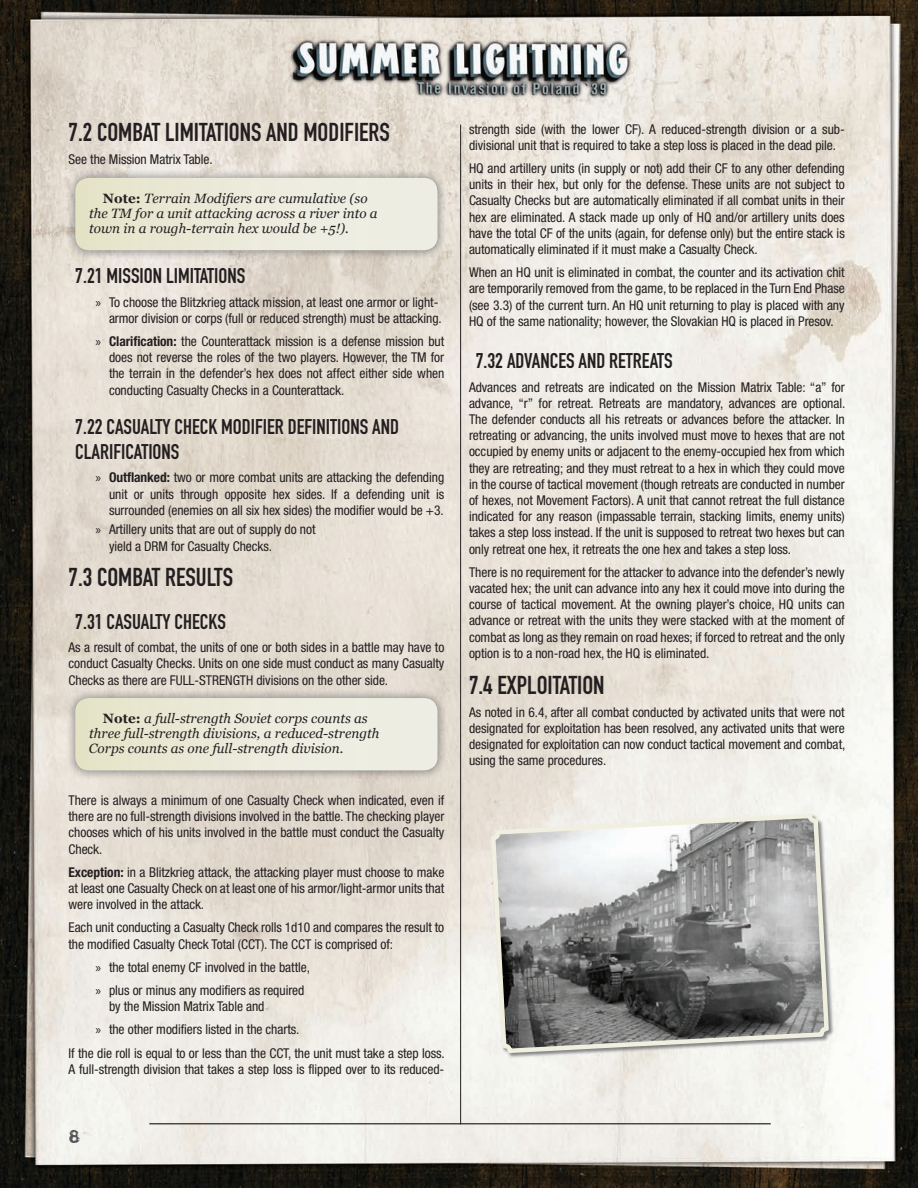
<style>
.page{position:relative;width:918px;height:1188px;background:#fff}
.page>*{position:absolute;margin:0;border:0;box-sizing:border-box;transform-origin:0 0}
.t1{font:25.5px "DIN Engschrift Std";color:#231f20}
.t2{font:21px/25.5px "DIN Engschrift Std";color:#231f20}
.t3{font:16.5px "Adler";color:#555657}
.t4{font:condensed 13.5px/16.2px "Helvetica Neue";letter-spacing:-.005em;color:#231f20;text-align:justify}
.t5{font:italic 13.5px/15px "Georgia";color:#231f20}
.s1{font-weight:700;font-style:normal}
.s2{font-family:"Myriad Pro";font-stretch:normal}
.s3{font-weight:700}
</style>
<div class="page">
<img style="left:0;top:0;width:918px;height:1188px">
<hr style="left:460px;top:125px;width:1px;height:999px;background:#231f20">
<hr style="left:149px;top:1123px;width:622px;height:1px;background:#231f20">
<img style="left:289px;top:37px;width:343px;height:63px">
<img style="left:66px;top:168px;width:381px;height:92px">
<svg style="left:75px;top:178px;width:363px;height:72px;background:#eae9d9"></svg>
<img style="left:66px;top:688px;width:381px;height:92px">
<svg style="left:75px;top:698px;width:363px;height:72px;background:#eae9d9"></svg>
<svg style="left:488px;top:811px;width:343px;height:377px;background:#afaeab"></svg>
<p class="t1" style="left:69px;top:117px;width:323px">7.2 COMBAT LIMITATIONS AND MODIFIERS</p>
<p class="t4" style="left:69px;top:151px;width:146px">See the Mission Matrix Table.</p>
<p class="t5" style="left:89px;top:191px;width:290px;text-indent:14px"><span class="s1">Note:</span> Terrain Modifiers are cumulative (so the TM for a unit attacking across a river into a town in a rough-terrain hex would be +5!).</p>
<p class="t2" style="left:75px;top:263px;width:171px">7.21 MISSION LIMITATIONS</p>
<p class="t4" style="left:96px;top:294px;width:348px;text-align:right"><span class="s2">»</span> To choose the Blitzkrieg attack mission, at least one armor or light&shy;armor division or corps (full or reduced strength) must be attacking.</p>
<p class="t4" style="left:109px;top:333px;width:337px;text-indent:-14px"><span class="s2">»</span> <span class="s3">Clarification:</span> the Counterattack mission is a defense mission but does not reverse the roles of the two players. However, the TM for the terrain in the defender’s hex does not affect either side when conducting Casualty Checks in a Counterattack.</p>
<p class="t2" style="left:75px;top:414px;width:325px">7.22 CASUALTY CHECK MODIFIER DEFINITIONS AND<br>CLARIFICATIONS</p>
<p class="t4" style="left:109px;top:469px;width:337px;text-indent:-14px"><span class="s2">»</span> <span class="s3">Outflanked:</span> two or more combat units are attacking the defending unit or units through opposite hex sides. If a defending unit is surrounded (enemies on all six hex sides) the modifier would be +3.</p>
<p class="t4" style="left:109px;top:521px;width:208px;text-indent:-14px"><span class="s2">»</span> Artillery units that are out of supply do not yield a DRM for Casualty Checks.</p>
<p class="t1" style="left:69px;top:563px;width:166px">7.3 COMBAT RESULTS</p>
<p class="t2" style="left:75px;top:609px;width:152px">7.31 CASUALTY CHECKS</p>
<p class="t4" style="left:69px;top:639px;width:377px">As a result of combat, the units of one or both sides in a battle may have to conduct Casualty Checks. Units on one side must conduct as many Casualty Checks as there are FULL-STRENGTH divisions on the other side.</p>
<p class="t5" style="left:89px;top:711px;width:292px;text-indent:14px"><span class="s1">Note:</span> a full-strength Soviet corps counts as three full-strength divisions, a reduced-strength<br>Corps counts as one full-strength division.</p>
<p class="t4" style="left:69px;top:792px;width:377px">There is always a minimum of one Casualty Check when indicated, even if there are no full-strength divisions involved in the battle. The checking player chooses which of his units involved in the battle must conduct the Casualty Check.</p>
<p class="t4" style="left:69px;top:864px;width:377px"><span class="s3">Exception:</span> in a Blitzkrieg attack, the attacking player must choose to make at least one Casualty Check on at least one of his armor/light-armor units that were involved in the attack.</p>
<p class="t4" style="left:69px;top:919px;width:377px">Each unit conducting a Casualty Check rolls 1d10 and compares the result to the modified Casualty Check Total (CCT). The CCT is comprised of:</p>
<p class="t4" style="left:96px;top:955px;width:216px;line-height:23.2px"><span class="s2">»</span> the total enemy CF involved in the battle, <span class="s2">»</span> plus or minus any modifiers as required</p>
<p class="t4" style="left:109px;top:998px;width:157px">by the Mission Matrix Table and</p>
<p class="t4" style="left:96px;top:1022px;width:205px"><span class="s2">»</span> the other modifiers listed in the charts.</p>
<p class="t4" style="left:69px;top:1045px;width:378px">If the die roll is equal to or less than the CCT, the unit must take a step loss.</p>
<p class="t4" style="left:69px;top:1061px;width:377px">A full-strength division that takes a step loss is flipped over to its reduced-</p>
<p class="t3" style="left:70px;top:1130px;width:12px">8</p>
<p class="t4" style="left:469px;top:121px;width:377px">strength side (with the lower CF). A reduced-strength division or a sub&shy;divisional unit that is required to take a step loss is placed in the dead pile.</p>
<p class="t4" style="left:469px;top:160px;width:377px">HQ and artillery units (in supply or not) add their CF to any other defending units in their hex, but only for the defense. These units are not subject to Casualty Checks but are automatically eliminated if all combat units in their hex are eliminated. A stack made up only of HQ and/or artillery units does have the total CF of the units (again, for defense only) but the entire stack is automatically eliminated if it must make a Casualty Check.</p>
<p class="t4" style="left:469px;top:264px;width:377px">When an HQ unit is eliminated in combat, the counter and its activation chit are temporarily removed from the game, to be replaced in the Turn End Phase (see 3.3) of the current turn. An HQ unit returning to play is placed with any HQ of the same nationality; however, the Slovakian HQ is placed in Presov.</p>
<p class="t2" style="left:476px;top:348px;width:198px">7.32 ADVANCES AND RETREATS</p>
<p class="t4" style="left:469px;top:379px;width:378px">Advances and retreats are indicated on the Mission Matrix Table: “a” for advance, “r” for retreat. Retreats are mandatory, advances are optional.<br>The defender conducts all his retreats or advances before the attacker. In retreating or advancing, the units involved must move to hexes that are not occupied by enemy units or adjacent to the enemy-occupied hex from which they are retreating; and they must retreat to a hex in which they could move in the course of tactical movement (though retreats are conducted in number of hexes, not Movement Factors). A unit that cannot retreat the full distance indicated for any reason (impassable terrain, stacking limits, enemy units) takes a step loss instead. If the unit is supposed to retreat two hexes but can only retreat one hex, it retreats the one hex and takes a step loss.</p>
<p class="t4" style="left:469px;top:564px;width:377px">There is no requirement for the attacker to advance into the defender’s newly vacated hex; the unit can advance into any hex it could move into during the course of tactical movement. At the owning player’s choice, HQ units can advance or retreat with the units they were stacked with at the moment of combat as long as they remain on road hexes; if forced to retreat and the only option is to a non-road hex, the HQ is eliminated.</p>
<p class="t1" style="left:469px;top:670px;width:137px">7.4 EXPLOITATION</p>
<p class="t4" style="left:469px;top:704px;width:378px">As noted in 6.4, after all combat conducted by activated units that were not designated for exploitation has been resolved, any activated units that were designated for exploitation can now conduct tactical movement and combat, using the same procedures.</p>
</div>
